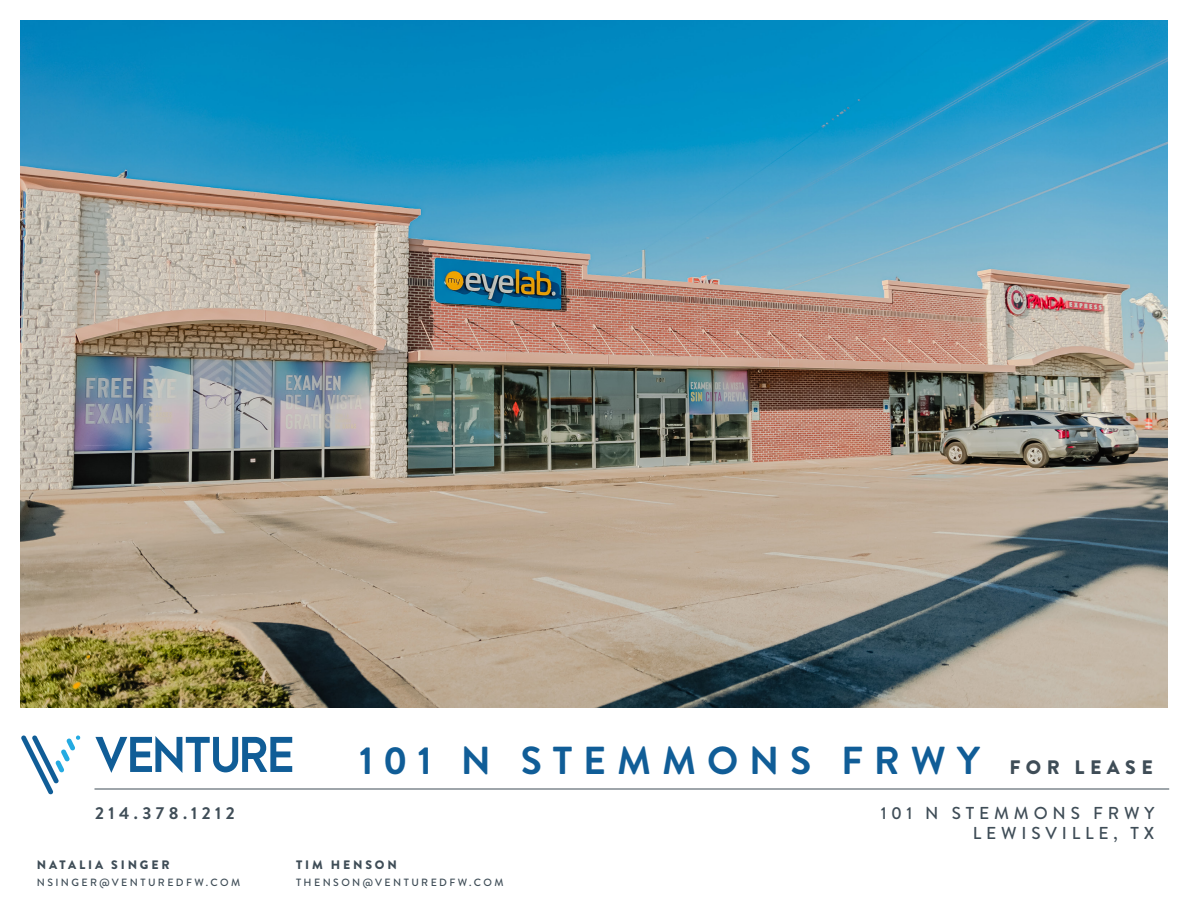
<style>
.page{position:relative;width:1188px;height:918px;background:#fff}
.page>*{position:absolute;margin:0;border:0;box-sizing:border-box;transform-origin:0 0}
.t1{font:700 39px "Brandon Grotesque";letter-spacing:.28em;color:#105d97}
.t2{font:500 17.25px/20.7px "Brandon Grotesque";letter-spacing:.28em;color:#3f4d57;text-align:right}
.t3{font:700 17.25px "Brandon Grotesque";letter-spacing:.26em;color:#3f4d57}
.t4{font:900 12.3px "Brandon Grotesque";letter-spacing:.23em;color:#3f4d57}
.t5{font:500 10.5px "Brandon Grotesque";letter-spacing:.23em;color:#3f4d57}
.s1{font-weight:900;font-size:19.5px;color:#3f4d57}
</style>
<div class="page">
<hr style="left:94px;top:789px;width:1075px;height:1px;background:#3f4d57">
<svg style="left:21px;top:736px;width:60px;height:59px"></svg>
<svg style="left:95px;top:736px;width:197px;height:37px"></svg>
<img style="left:21px;top:21px;width:1146px;height:686px">
<h2 class="t3" style="left:95px;top:801px;width:141px">214.378.1212</h2>
<p class="t4" style="left:37px;top:856px;width:134px">NATALIA SINGER</p>
<p class="t5" style="left:37px;top:875px;width:205px">NSINGER@VENTUREDFW.COM</p>
<h1 class="t1" style="left:359px;top:733px;width:795px">101 N STEMMONS FRWY <span class="s1">FOR LEASE</span></h1>
<p class="t4" style="left:296px;top:856px;width:102px">TIM HENSON</p>
<p class="t5" style="left:296px;top:875px;width:209px">THENSON@VENTUREDFW.COM</p>
<h2 class="t2" style="left:881px;top:803px;width:275px">101 N STEMMONS FRWY<br>LEWISVILLE, TX</h2>
</div>
